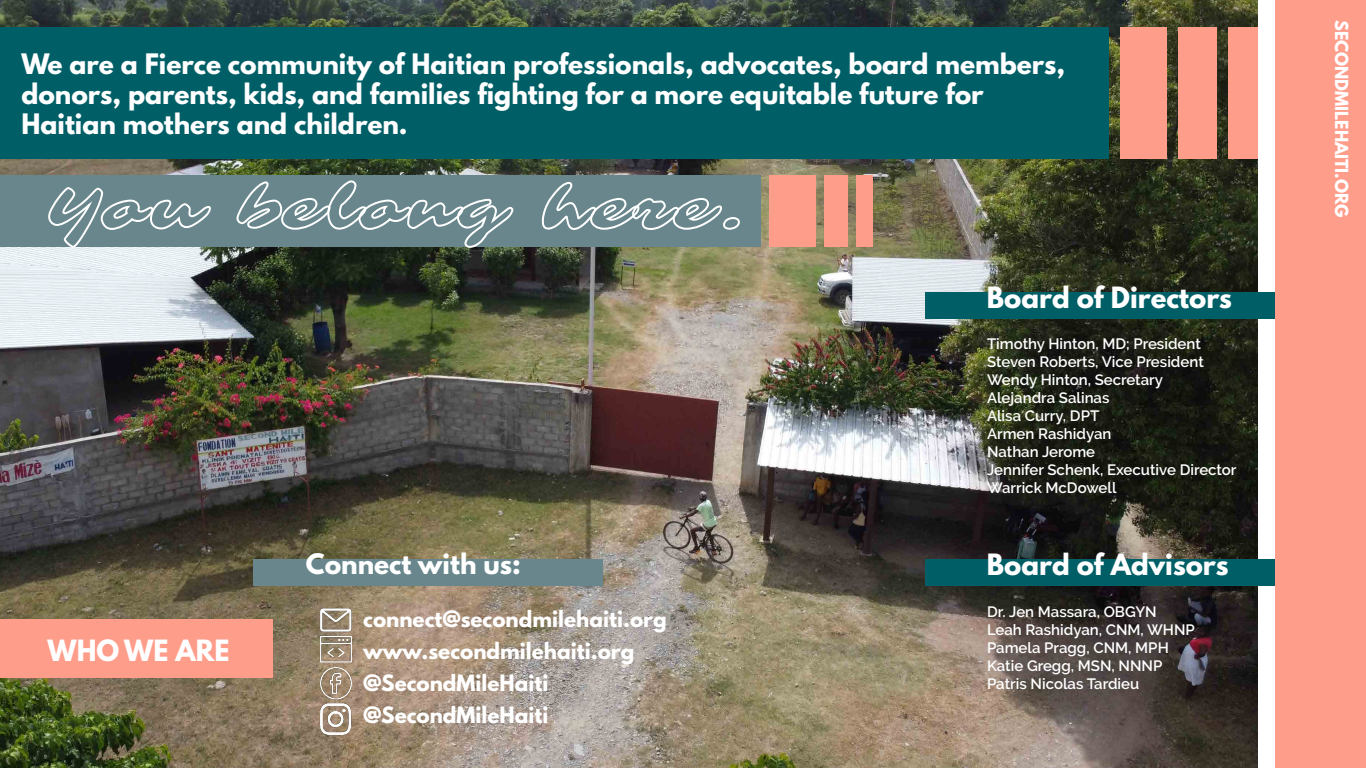
<style>
.page{position:relative;width:1366px;height:768px;background:#fff}
.page>*{position:absolute;margin:0;border:0;box-sizing:border-box;transform-origin:0 0}
.t1{font:700 26px "League Spartan";color:#fff}
.t2{font:700 25px/30px "League Spartan";color:#fff}
.t3{font:700 20px/32px "League Spartan";color:#fff}
.t4{font:700 16px "League Spartan";color:#fff}
.t5{font:600 15px/18px "Raleway";color:#fff}
</style>
<div class="page">
<img style="left:0;top:0;width:1258px;height:768px">
<div style="left:0;top:620px;width:273px;height:58px;background:#ff9d8b"></div>
<div style="left:0;top:175px;width:761px;height:72px;background:#68868b"></div>
<div style="left:0;top:27px;width:1109px;height:132px;background:#005f66"></div>
<svg style="left:48px;top:187px;width:164px;height:62px"></svg>
<svg style="left:235px;top:180px;width:279px;height:69px"></svg>
<svg style="left:541px;top:182px;width:199px;height:48px"></svg>
<div style="left:770px;top:175px;width:46px;height:72px;background:#ff9d8b"></div>
<div style="left:825px;top:175px;width:23px;height:72px;background:#ff9d8b"></div>
<div style="left:1120px;top:27px;width:47px;height:132px;background:#ff9d8b"></div>
<div style="left:1178px;top:27px;width:39px;height:132px;background:#ff9d8b"></div>
<div style="left:1228px;top:27px;width:30px;height:132px;background:#ff9d8b"></div>
<div style="left:857px;top:175px;width:16px;height:72px;background:#ff9d8b"></div>
<img style="left:312px;top:600px;width:174px;height:149px">
<div style="left:925px;top:292px;width:369px;height:27px;background:#005f66"></div>
<div style="left:925px;top:559px;width:369px;height:27px;background:#005f66"></div>
<div style="left:253px;top:559px;width:350px;height:27px;background:#68868b"></div>
<div style="left:1275px;top:0;width:91px;height:768px;background:#ff9d8b"></div>
<h2 class="t2" style="left:21px;top:48px;width:1045px">We are a Fierce community of Haitian professionals, advocates, board members, donors, parents, kids, and families fighting for a more equitable future for<br>Haitian mothers and children.</h2>
<h1 class="t1" style="left:987px;top:277px;width:246px">Board of Directors</h1>
<p class="t5" style="left:987px;top:335px;width:251px">Timothy Hinton, MD; President<br>Steven Roberts, Vice President<br>Wendy Hinton, Secretary<br>Alejandra Salinas<br>Alisa Curry, DPT<br>Armen Rashidyan<br>Nathan Jerome<br>Jennifer Schenk, Executive Director<br>Warrick McDowell</p>
<h1 class="t1" style="left:48px;top:630px;width:184px">WHO WE ARE</h1>
<h2 class="t2" style="left:306px;top:549px;width:216px">Connect with us:</h2>
<h1 class="t1" style="left:987px;top:544px;width:243px">Board of Advisors</h1>
<h3 class="t3" style="left:363px;top:603px;width:305px">connect@secondmilehaiti.org www.secondmilehaiti.org @SecondMileHaiti @SecondMileHaiti</h3>
<p class="t5" style="left:987px;top:603px;width:209px">Dr. Jen Massara, OBGYN<br>Leah Rashidyan, CNM, WHNP<br>Pamela Pragg, CNM, MPH<br>Katie Gregg, MSN, NNNP<br>Patris Nicolas Tardieu</p>
<p class="t4" style="left:1354px;top:20px;width:199px;rotate:90deg">SECONDMILEHAITI.ORG</p>
</div>
